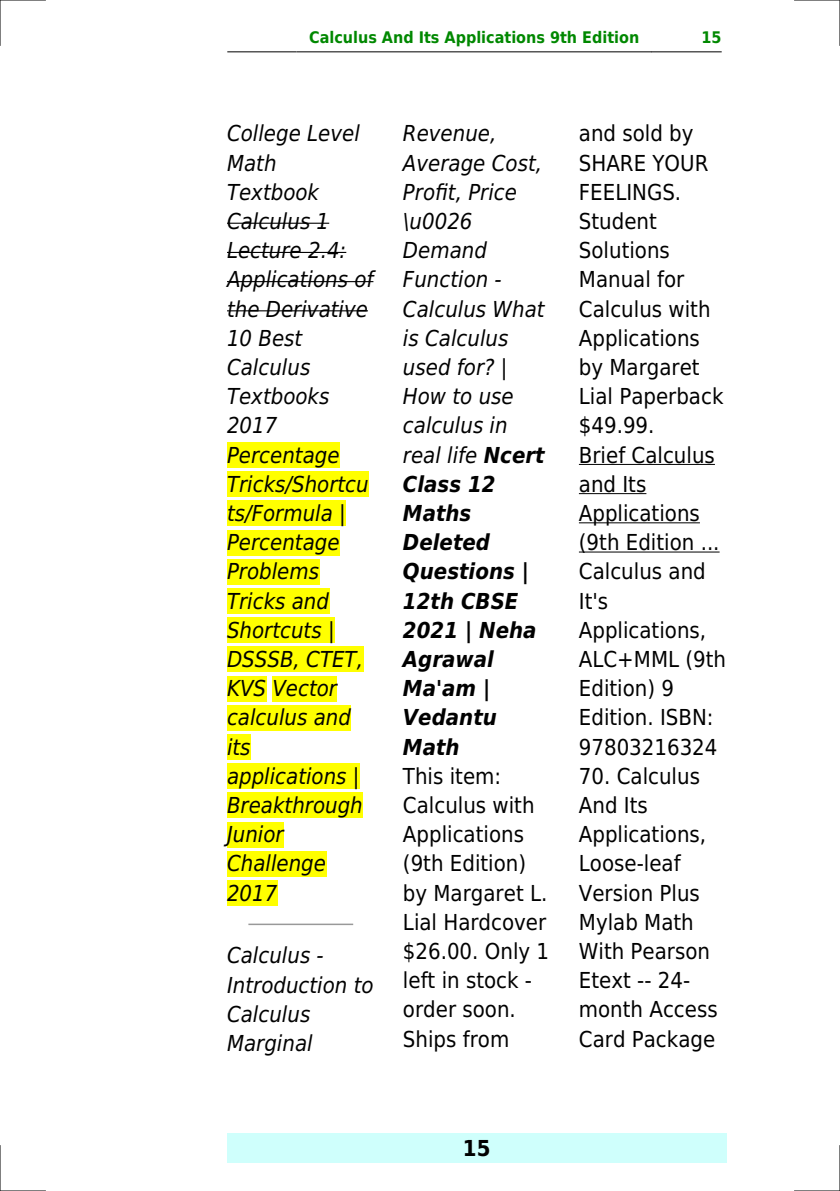
<style>
.page{position:relative;width:840px;height:1191px;background:#fff}
.page>*{position:absolute;margin:0;border:0;box-sizing:border-box;transform-origin:0 0}
.t1{font:italic 22px/29.2px "DejaVu Sans Condensed";color:#000}
.t2{font:22px/29.2px "DejaVu Sans Condensed";color:#000}
.t3{font:700 22px "DejaVu Sans Condensed";color:#000}
.t4{font:700 16px "DejaVu Sans Condensed";color:#080}
.s1{font-weight:700}
</style>
<div class="page">
<hr style="left:227px;top:51px;width:69px;height:1px;background:#000">
<hr style="left:297px;top:51px;width:354px;height:1px;background:#000">
<hr style="left:651px;top:51px;width:69px;height:1px;background:#000">
<div style="left:227px;top:1133px;width:499px;height:29px;background:#cffffc"></div>
<hr style="left:227px;top:223px;width:102px;height:1px;background:#000">
<hr style="left:227px;top:252px;width:119px;height:1px;background:#000">
<hr style="left:227px;top:281px;width:146px;height:1px;background:#000">
<hr style="left:227px;top:310px;width:141px;height:1px;background:#000">
<div style="left:227px;top:442px;width:112px;height:26px;background:#ff0"></div>
<div style="left:227px;top:471px;width:141px;height:26px;background:#ff0"></div>
<div style="left:227px;top:500px;width:119px;height:26px;background:#ff0"></div>
<div style="left:227px;top:530px;width:112px;height:25px;background:#ff0"></div>
<div style="left:227px;top:559px;width:92px;height:25px;background:#ff0"></div>
<div style="left:227px;top:588px;width:102px;height:26px;background:#ff0"></div>
<div style="left:227px;top:617px;width:107px;height:26px;background:#ff0"></div>
<div style="left:227px;top:646px;width:136px;height:26px;background:#ff0"></div>
<div style="left:227px;top:676px;width:39px;height:25px;background:#ff0"></div>
<div style="left:272px;top:676px;width:65px;height:25px;background:#ff0"></div>
<div style="left:227px;top:705px;width:124px;height:25px;background:#ff0"></div>
<div style="left:227px;top:734px;width:23px;height:26px;background:#ff0"></div>
<div style="left:227px;top:763px;width:132px;height:26px;background:#ff0"></div>
<div style="left:227px;top:792px;width:135px;height:26px;background:#ff0"></div>
<div style="left:227px;top:821px;width:56px;height:26px;background:#ff0"></div>
<div style="left:227px;top:851px;width:99px;height:25px;background:#ff0"></div>
<div style="left:227px;top:880px;width:50px;height:25px;background:#ff0"></div>
<hr style="left:249px;top:923px;width:103px;height:2px;background:#999">
<hr style="left:578px;top:464px;width:136px;height:1px;background:#000">
<hr style="left:578px;top:493px;width:68px;height:1px;background:#000">
<hr style="left:578px;top:522px;width:121px;height:1px;background:#000">
<hr style="left:578px;top:551px;width:141px;height:1px;background:#000">
<hr style="left:0;top:0;width:45px;height:1px;background:#000">
<hr style="left:794px;top:0;width:45px;height:1px;background:#000">
<hr style="left:0;top:1190px;width:45px;height:1px;background:#000">
<hr style="left:794px;top:1190px;width:45px;height:1px;background:#000">
<hr style="left:0;top:0;width:1px;height:45px;background:#000">
<hr style="left:0;top:1145px;width:1px;height:46px;background:#000">
<hr style="left:839px;top:0;width:1px;height:45px;background:#000">
<hr style="left:839px;top:1145px;width:1px;height:46px;background:#000">
<p class="t4" style="left:309px;top:29px;width:331px">Calculus And Its Applications 9th Edition</p>
<p class="t4" style="left:701px;top:29px;width:22px">15</p>
<p class="t1" style="left:227px;top:119px;width:148px">College Level<br>Math<br>Textbook<br>Calculus 1<br>Lecture 2.4:<br>Applications of the Derivative<br>10 Best<br>Calculus<br>Textbooks<br>2017<br>Percentage<br>Tricks/Shortcu ts/Formula |<br>Percentage<br>Problems<br>Tricks and<br>Shortcuts |<br>DSSSB, CTET,<br>KVS Vector calculus and its applications |<br>Breakthrough<br>Junior<br>Challenge<br>2017</p>
<p class="t1" style="left:227px;top:941px;width:148px">Calculus -<br>Introduction to<br>Calculus<br>Marginal</p>
<p class="t1" style="left:403px;top:119px;width:143px">Revenue,<br>Average Cost,<br>Profit, Price \u0026<br>Demand<br>Function -<br>Calculus What is Calculus used for? |<br>How to use calculus in real life <span class="s1">Ncert<br>Class 12<br>Maths<br>Deleted<br>Questions |<br>12th CBSE<br>2021 | Neha<br>Agrawal<br>Ma'am |<br>Vedantu<br>Math</span></p>
<p class="t2" style="left:403px;top:761px;width:147px">This item:<br>Calculus with<br>Applications (9th Edition) by Margaret L.<br>Lial Hardcover $26.00. Only 1 left in stock - order soon.<br>Ships from</p>
<p class="t2" style="left:578px;top:119px;width:149px">and sold by<br>SHARE YOUR<br>FEELINGS.<br>Student<br>Solutions<br>Manual for<br>Calculus with<br>Applications by Margaret<br>Lial Paperback $49.99.<br>Brief Calculus and Its<br>Applications (9th Edition ...<br>Calculus and<br>It's<br>Applications,<br>ALC+MML (9th<br>Edition) 9<br>Edition. ISBN:<br>97803216324</p>
<p class="t2" style="left:578px;top:761px;width:140px">70. Calculus<br>And Its<br>Applications,<br>Loose-leaf<br>Version Plus<br>Mylab Math<br>With Pearson<br>Etext -- 24- month Access<br>Card Package</p>
<p class="t3" style="left:462px;top:1135px;width:29px">15</p>
</div>
